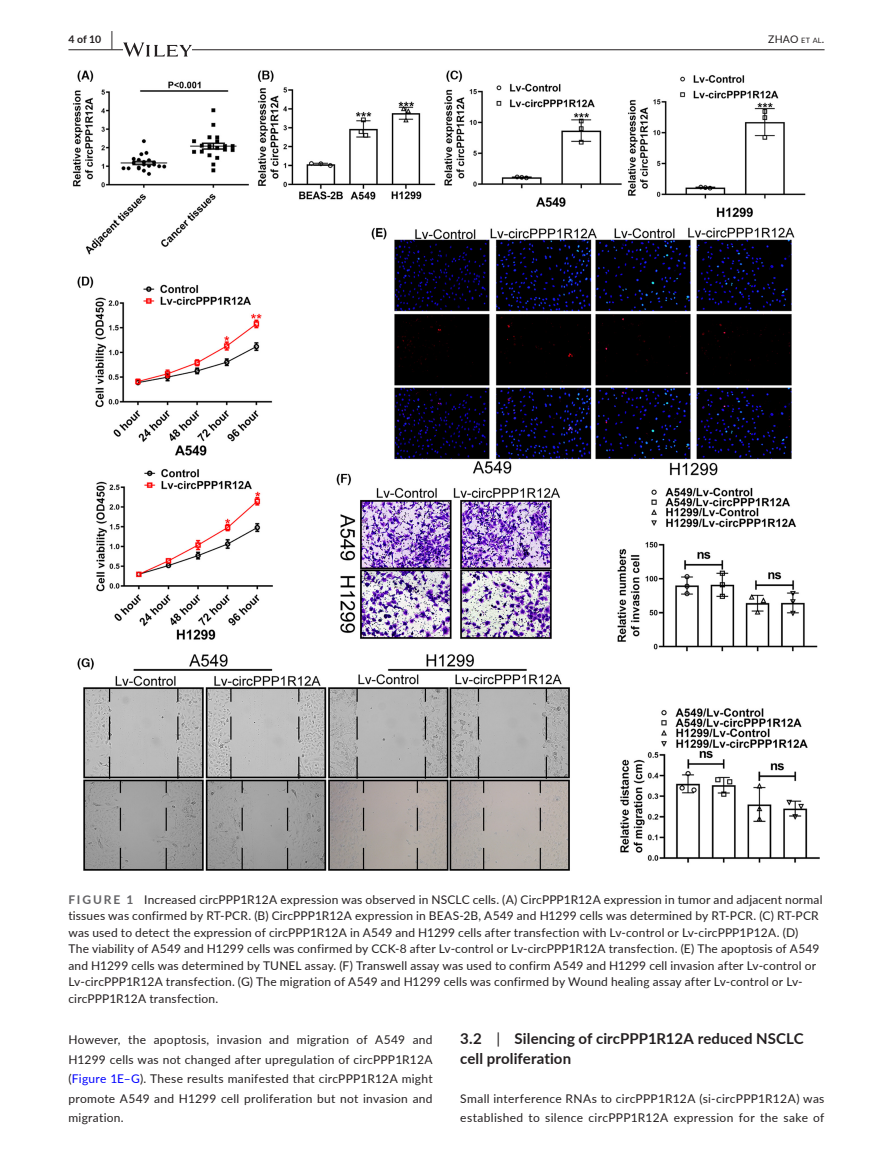
<style>
.page{position:relative;width:893px;height:1174px;background:#fff}
.page>*{position:absolute;margin:0;border:0;box-sizing:border-box;transform-origin:0 0}
.t1{font:700 15px/19.5px "Lato";letter-spacing:.005em;color:#231f20}
.t2{font:12px/16.5px "Lato";letter-spacing:.015em;color:#231f20}
.t3{font:10.5px "Lato";color:#231f20}
.t4{font:700 10.5px "Lato";color:#231f20}
.s1{font-size:19.5px}
.s2{font-size:7.35px}
.s3{font-weight:700;color:#636366}
.s4{color:#00f}
.s5{font-weight:400}
</style>
<div class="page">
<hr style="left:68px;top:49px;width:756px;height:1px;background:#231f20">
<svg style="left:123px;top:42px;width:69px;height:15px"></svg>
<img style="left:72px;top:70px;width:748px;height:801px">
<p class="t4" style="left:68px;top:31px;width:46px">4 of 10 <span class="s1">|</span></p>
<p class="t3" style="left:768px;top:31px;width:58px">ZHAO <span class="s2">et al</span>.</p>
<p class="t2" style="left:68px;top:890px;width:756px"><span class="s3">FIGURE 1</span> Increased circPPP1R12A expression was observed in NSCLC cells. (A) CircPPP1R12A expression in tumor and adjacent normal tissues was confirmed by RT-PCR. (B) CircPPP1R12A expression in BEAS-2B, A549 and H1299 cells was determined by RT-PCR. (C) RT-PCR was used to detect the expression of circPPP1R12A in A549 and H1299 cells after transfection with Lv-control or Lv-circPPP1P12A. (D)<br>The viability of A549 and H1299 cells was confirmed by CCK-8 after Lv-control or Lv-circPPP1R12A transfection. (E) The apoptosis of A549 and H1299 cells was determined by TUNEL assay. (F) Transwell assay was used to confirm A549 and H1299 cell invasion after Lv-control or Lv-circPPP1R12A transfection. (G) The migration of A549 and H1299 cells was confirmed by Wound healing assay after Lv-control or Lv&shy;circPPP1R12A transfection.</p>
<p class="t2" style="left:68px;top:1029px;width:366px;line-height:19.5px;text-align:justify">However, the apoptosis, invasion and migration of A549 and H1299 cells was not changed after upregulation of circPPP1R12A (<span class="s4">Figure 1E–G</span>). These results manifested that circPPP1R12A might promote A549 and H1299 cell proliferation but not invasion and migration.</p>
<p class="t1" style="left:460px;top:1028px;width:345px">3.2 <span class="s5">|</span> Silencing of circPPP1R12A reduced NSCLC cell proliferation</p>
<p class="t2" style="left:460px;top:1088px;width:366px;line-height:19.5px">Small interference RNAs to circPPP1R12A (si-circPPP1R12A) was established to silence circPPP1R12A expression for the sake of</p>
</div>
